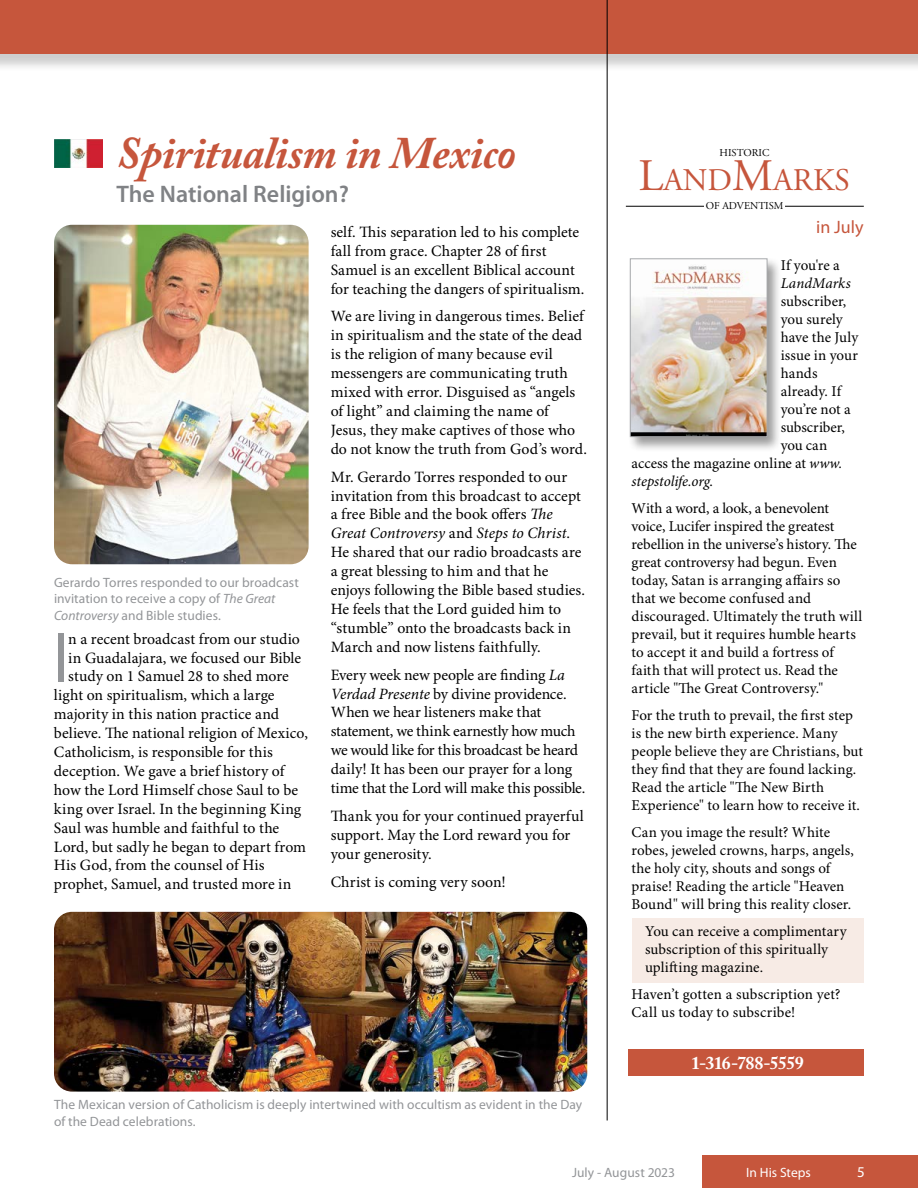
<style>
.page{position:relative;width:918px;height:1188px;background:#fff}
.page>*{position:absolute;margin:0;border:0;box-sizing:border-box;transform-origin:0 0}
.t1{font:condensed 71.85px "Myriad Pro";color:#939598}
.t2{font:italic 700 45px "Adobe Caslon Pro";letter-spacing:-.01em;color:#c6563c}
.t3{font:31.5px "Adobe Garamond Pro";color:#c6563c}
.t4{font:600 24px "Myriad Pro";color:#808285}
.t5{font:700 18px "Adobe Caslon Pro";letter-spacing:-.04em;color:#fff}
.t6{font:18px "Myriad Pro";color:#c6563c}
.t7{font:15.75px/18.9px "Minion Pro";color:#000}
.t8{font:15px/18px "Minion Pro";letter-spacing:.005em;color:#000}
.t9{font:italic 15px "Minion Pro";letter-spacing:-.005em;color:#000}
.t10{font:15px "Myriad Pro";color:#fff}
.t11{font:13.5px/16.5px "Myriad Pro";letter-spacing:.005em;color:#939598}
.t12{font:13.5px "Myriad Pro";color:#fff}
.t13{font:10.5px "Adobe Garamond Pro";color:#000}
.s1{font-style:italic}
.s2{font-size:45px}
.s3{font-style:normal}
</style>
<div class="page">
<div style="left:702px;top:1155px;width:216px;height:33px;background:#c6563c"></div>
<img style="left:54px;top:140px;width:49px;height:28px">
<div style="left:0;top:0;width:918px;height:72px;background:#000;opacity:.2"></div>
<div style="left:0;top:0;width:918px;height:53px;background:#c6563c"></div>
<img style="left:54px;top:225px;width:255px;height:339px">
<div style="left:633px;top:918px;width:231px;height:64px;background:#f7ebe5"></div>
<hr style="left:626px;top:206px;width:238px;height:1px;background:#000">
<div style="left:705px;top:199px;width:80px;height:17px;background:#fff"></div>
<div style="left:628px;top:1049px;width:236px;height:26px;background:#c6563c"></div>
<div style="left:628px;top:257px;width:155px;height:195px;background:#000;opacity:.4"></div>
<img style="left:632px;top:261px;width:133px;height:174px">
<div style="left:630px;top:259px;width:137px;height:178px;border:1px solid #a7a9ac"></div>
<hr style="left:607px;top:0;width:1px;height:1121px;background:#000">
<img style="left:54px;top:912px;width:533px;height:180px">
<h2 class="t2" style="left:116px;top:126px;width:401px">Spiritualism in Mexico</h2>
<h3 class="t4" style="left:116px;top:181px;width:234px">The National Religion?</h3>
<p class="t11" style="left:54px;top:574px;width:246px">Gerardo Torres responded to our broadcast invitation to receive a copy of <span class="s1">The Great<br>Controversy</span> and Bible studies.</p>
<h1 class="t1" style="left:54px;top:619px;width:16px">I</h1>
<p class="t7" style="left:68px;top:630px;width:233px">n a recent broadcast from our studio</p>
<p class="t7" style="left:68px;top:649px;width:234px">in Guadalajara, we focused our Bible</p>
<p class="t7" style="left:68px;top:668px;width:222px">study on 1 Samuel 28 to shed more</p>
<p class="t7" style="left:54px;top:687px;width:222px">light on spiritualism, which a large</p>
<p class="t7" style="left:54px;top:705px;width:227px">majority in this nation practice and</p>
<p class="t7" style="left:54px;top:724px;width:255px">believe. The national religion of Mexico,</p>
<p class="t7" style="left:54px;top:743px;width:220px">Catholicism, is responsible for this</p>
<p class="t7" style="left:54px;top:762px;width:232px">deception. We gave a brief history of</p>
<p class="t7" style="left:54px;top:781px;width:246px">how the Lord Himself chose Saul to be</p>
<p class="t7" style="left:54px;top:800px;width:249px">king over Israel. In the beginning King</p>
<p class="t7" style="left:54px;top:819px;width:227px">Saul was humble and faithful to the</p>
<p class="t7" style="left:54px;top:838px;width:254px">Lord, but sadly he began to depart from</p>
<p class="t7" style="left:54px;top:857px;width:212px">His God, from the counsel of His</p>
<p class="t7" style="left:54px;top:876px;width:239px">prophet, Samuel, and trusted more in</p>
<p class="t7" style="left:331px;top:223px;width:255px">self. This separation led to his complete fall from grace. Chapter 28 of first Samuel is an excellent Biblical account for teaching the dangers of spiritualism.</p>
<p class="t7" style="left:331px;top:308px;width:258px">We are living in dangerous times. Belief in spiritualism and the state of the dead is the religion of many because evil messengers are communicating truth mixed with error. Disguised as “angels of light” and claiming the name of Jesus, they make captives of those who do not know the truth from God’s word.</p>
<p class="t7" style="left:331px;top:468px;width:256px">Mr. Gerardo Torres responded to our invitation from this broadcast to accept a free Bible and the book offers <span class="s1">The Great Controversy</span> and <span class="s1">Steps to Christ</span>.<br>He shared that our radio broadcasts are a great blessing to him and that he enjoys following the Bible based studies.<br>He feels that the Lord guided him to “stumble” onto the broadcasts back in March and now listens faithfully.</p>
<p class="t7" style="left:331px;top:666px;width:256px">Every week new people are finding <span class="s1">La Verdad Presente</span> by divine providence.<br>When we hear listeners make that statement, we think earnestly how much we would like for this broadcast be heard daily! It has been our prayer for a long time that the Lord will make this possible.</p>
<p class="t7" style="left:331px;top:807px;width:255px">Thank you for your continued prayerful support. May the Lord reward you for your generosity.</p>
<p class="t7" style="left:331px;top:873px;width:177px">Christ is coming very soon!</p>
<p class="t11" style="left:54px;top:1096px;width:530px">The Mexican version of Catholicism is deeply intertwined with occultism as evident in the Day of the Dead celebrations.</p>
<p class="t13" style="left:720px;top:146px;width:51px">HISTORIC</p>
<h3 class="t3" style="left:638px;top:161px;width:213px"><span class="s2">L</span>AND<span class="s2">M</span>ARKS</h3>
<p class="t13" style="left:706px;top:199px;width:79px">OF ADVENTISM</p>
<p class="t6" style="left:816px;top:216px;width:49px">in July</p>
<p class="t8" style="left:781px;top:256px;width:60px">If you're a</p>
<p class="t9" style="left:781px;top:272px;width:72px">LandMarks</p>
<p class="t8" style="left:781px;top:292px;width:67px">subscriber,</p>
<p class="t8" style="left:781px;top:310px;width:64px">you surely</p>
<p class="t8" style="left:781px;top:328px;width:79px">have the July</p>
<p class="t8" style="left:781px;top:346px;width:79px">issue in your</p>
<p class="t8" style="left:781px;top:364px;width:38px">hands</p>
<p class="t8" style="left:781px;top:382px;width:62px">already. If</p>
<p class="t8" style="left:781px;top:400px;width:72px">you’re not a</p>
<p class="t8" style="left:781px;top:418px;width:66px">subscriber,</p>
<p class="t8" style="left:781px;top:436px;width:48px">you can</p>
<p class="t8" style="left:632px;top:454px;width:212px">access the magazine online at <span class="s1">www.</span></p>
<p class="t9" style="left:632px;top:470px;width:83px">stepstolife.org<span class="s3">.</span></p>
<p class="t8" style="left:632px;top:499px;width:232px">With a word, a look, a benevolent voice, Lucifer inspired the greatest rebellion in the universe’s history. The great controversy had begun. Even today, Satan is arranging affairs so that we become confused and discouraged. Ultimately the truth will prevail, but it requires humble hearts to accept it and build a fortress of faith that will protect us. Read the article "The Great Controversy."</p>
<p class="t8" style="left:632px;top:706px;width:233px">For the truth to prevail, the first step is the new birth experience. Many people believe they are Christians, but they find that they are found lacking.<br>Read the article "The New Birth Experience" to learn how to receive it.</p>
<p class="t8" style="left:632px;top:823px;width:224px">Can you image the result? White robes, jeweled crowns, harps, angels, the holy city, shouts and songs of praise! Reading the article "Heaven Bound" will bring this reality closer.</p>
<p class="t8" style="left:645px;top:922px;width:203px">You can receive a complimentary subscription of this spiritually uplifting magazine.</p>
<p class="t8" style="left:632px;top:985px;width:211px">Haven’t gotten a subscription yet?<br>Call us today to subscribe!</p>
<p class="t5" style="left:691px;top:1052px;width:114px">1-316-788-5559</p>
<p class="t11" style="left:572px;top:1164px;width:104px">July - August 2023</p>
<p class="t12" style="left:746px;top:1164px;width:66px">In His Steps</p>
<p class="t10" style="left:857px;top:1162px;width:9px">5</p>
</div>
